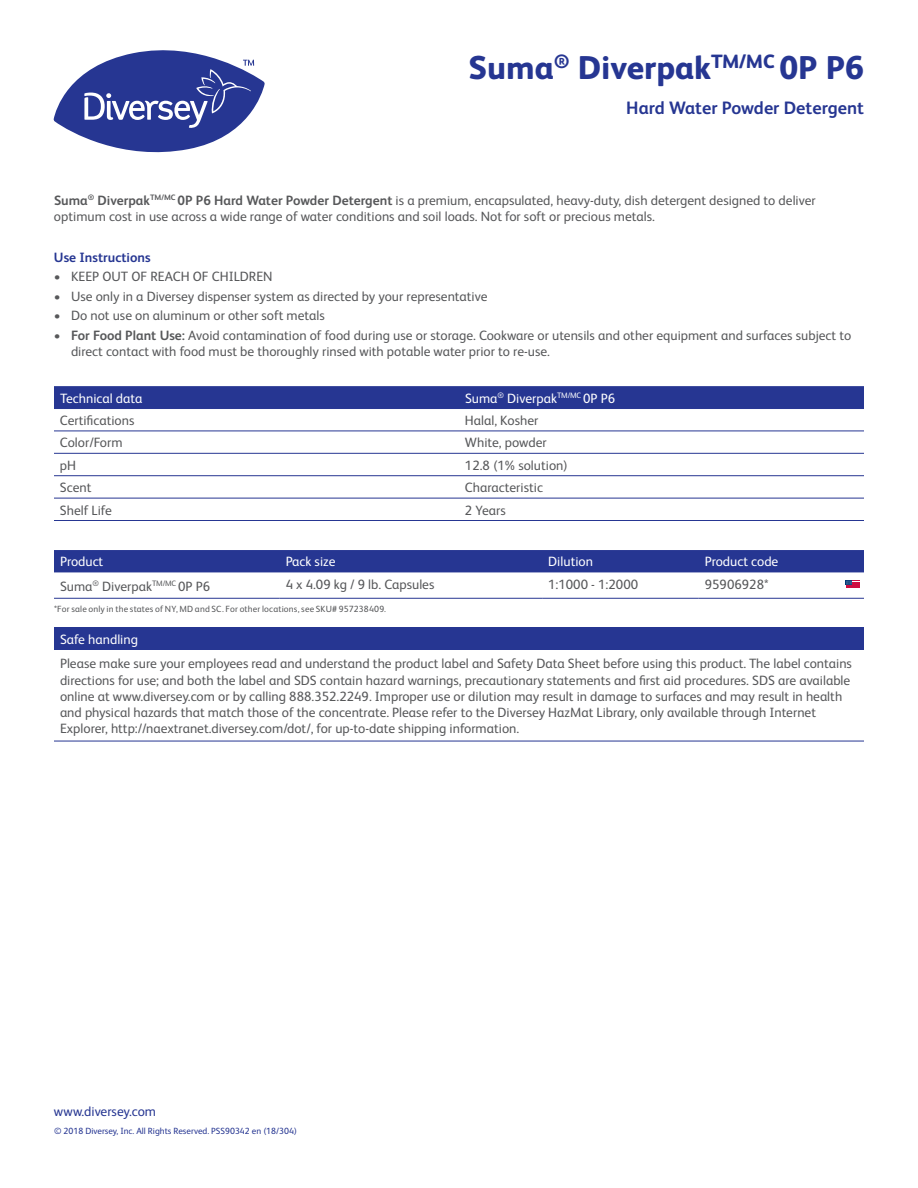
<style>
.page{position:relative;width:918px;height:1188px;background:#fff}
.page>*{position:absolute;margin:0;border:0;box-sizing:border-box;transform-origin:0 0}
.t1{font:800 33px "FS Albert Pro";color:#263692}
.t2{font:700 18px "FS Albert Pro";color:#263692}
.t3{font:13.5px/16.2px "FS Albert Pro";color:#57585a}
.t4{font:13.5px "FS Albert Pro";color:#fff}
.t5{font:13.5px "FS Albert Pro";color:#263692}
.t6{font:700 13.5px "FS Albert Pro";color:#263692}
.t7{font:9px "FS Albert Pro";letter-spacing:.02em;color:#57585a}
.t8{font:9px "FS Albert Pro";color:#263692}
.s1{font-weight:700}
</style>
<div class="page">
<div style="left:54px;top:386px;width:810px;height:22px;background:#263692"></div>
<hr style="left:54px;top:475px;width:405px;height:1px;background:#263692">
<hr style="left:459px;top:475px;width:405px;height:1px;background:#263692">
<hr style="left:54px;top:453px;width:405px;height:1px;background:#263692">
<hr style="left:459px;top:453px;width:405px;height:1px;background:#263692">
<hr style="left:54px;top:408px;width:405px;height:1px;background:#263692">
<hr style="left:54px;top:498px;width:405px;height:1px;background:#263692">
<hr style="left:54px;top:520px;width:405px;height:1px;background:#263692">
<hr style="left:459px;top:408px;width:405px;height:1px;background:#263692">
<hr style="left:459px;top:498px;width:405px;height:1px;background:#263692">
<hr style="left:459px;top:520px;width:405px;height:1px;background:#263692">
<hr style="left:54px;top:431px;width:405px;height:1px;background:#263692">
<hr style="left:459px;top:431px;width:405px;height:1px;background:#263692">
<div style="left:54px;top:550px;width:810px;height:22px;background:#263692"></div>
<hr style="left:54px;top:598px;width:226px;height:1px;background:#263692">
<hr style="left:280px;top:598px;width:262px;height:1px;background:#263692">
<hr style="left:542px;top:598px;width:157px;height:1px;background:#263692">
<hr style="left:699px;top:598px;width:165px;height:1px;background:#263692">
<div style="left:54px;top:628px;width:810px;height:22px;background:#263692"></div>
<hr style="left:54px;top:741px;width:810px;height:1px;background:#263692">
<svg style="left:846px;top:581px;width:13px;height:7px"></svg>
<svg style="left:53px;top:50px;width:212px;height:103px"></svg>
<h1 class="t1" style="left:468px;top:42px;width:397px">Suma<sup>®</sup> Diverpak<sup>TM/MC</sup> 0P P6</h1>
<h2 class="t2" style="left:626px;top:96px;width:239px">Hard Water Powder Detergent</h2>
<p class="t3" style="left:54px;top:191px;width:763px"><span class="s1">Suma</span><sup>®</sup> <span class="s1">Diverpak</span><sup>TM/MC</sup> <span class="s1">0P P6 Hard Water Powder Detergent</span> is a premium, encapsulated, heavy-duty, dish detergent designed to deliver optimum cost in use across a wide range of water conditions and soil loads. Not for soft or precious metals.</p>
<p class="t6" style="left:54px;top:248px;width:98px">Use Instructions</p>
<p class="t3" style="left:54px;top:268px;width:220px">• KEEP OUT OF REACH OF CHILDREN</p>
<p class="t3" style="left:54px;top:287px;width:435px">• Use only in a Diversey dispenser system as directed by your representative</p>
<p class="t3" style="left:54px;top:306px;width:272px">• Do not use on aluminum or other soft metals</p>
<p class="t3" style="left:71px;top:326px;width:782px;text-indent:-17px"><span class="s1">• For Food Plant Use:</span> Avoid contamination of food during use or storage. Cookware or utensils and other equipment and surfaces subject to direct contact with food must be thoroughly rinsed with potable water prior to re-use.</p>
<p class="t4" style="left:60px;top:388px;width:84px">Technical data</p>
<p class="t4" style="left:465px;top:388px;width:152px">Suma<sup>®</sup> Diverpak<sup>TM/MC</sup> 0P P6</p>
<p class="t3" style="left:60px;top:411px;width:76px">Certifications</p>
<p class="t3" style="left:465px;top:411px;width:75px">Halal, Kosher</p>
<p class="t3" style="left:60px;top:434px;width:64px">Color/Form</p>
<p class="t3" style="left:465px;top:434px;width:83px">White, powder</p>
<p class="t3" style="left:60px;top:456px;width:18px">pH</p>
<p class="t3" style="left:465px;top:456px;width:104px">12.8 (1% solution)</p>
<p class="t3" style="left:60px;top:478px;width:33px">Scent</p>
<p class="t3" style="left:465px;top:478px;width:79px">Characteristic</p>
<p class="t3" style="left:60px;top:501px;width:53px">Shelf Life</p>
<p class="t3" style="left:465px;top:501px;width:42px">2 Years</p>
<p class="t4" style="left:60px;top:552px;width:45px">Product</p>
<p class="t4" style="left:286px;top:552px;width:51px">Pack size</p>
<p class="t4" style="left:548px;top:552px;width:46px">Dilution</p>
<p class="t4" style="left:705px;top:552px;width:75px">Product code</p>
<p class="t3" style="left:60px;top:577px;width:152px">Suma<sup>®</sup> Diverpak<sup>TM/MC</sup> 0P P6</p>
<p class="t3" style="left:286px;top:575px;width:150px">4 x 4.09 kg / 9 lb. Capsules</p>
<p class="t3" style="left:548px;top:575px;width:92px">1:1000 - 1:2000</p>
<p class="t3" style="left:705px;top:575px;width:65px">95906928*</p>
<p class="t7" style="left:54px;top:602px;width:334px">*For sale only in the states of NY, MD and SC. For other locations, see SKU# 957238409.</p>
<p class="t4" style="left:60px;top:630px;width:80px">Safe handling</p>
<p class="t3" style="left:60px;top:655px;width:794px">Please make sure your employees read and understand the product label and Safety Data Sheet before using this product. The label contains directions for use; and both the label and SDS contain hazard warnings, precautionary statements and first aid procedures. SDS are available online at www.diversey.com or by calling 888.352.2249. Improper use or dilution may result in damage to surfaces and may result in health and physical hazards that match those of the concentrate. Please refer to the Diversey HazMat Library, only available through Internet Explorer, http://naextranet.diversey.com/dot/, for up-to-date shipping information.</p>
<p class="t5" style="left:54px;top:1102px;width:104px">www.diversey.com</p>
<p class="t8" style="left:54px;top:1125px;width:244px">© 2018 Diversey, Inc. All Rights Reserved. PSS90342 en (18/304)</p>
</div>
